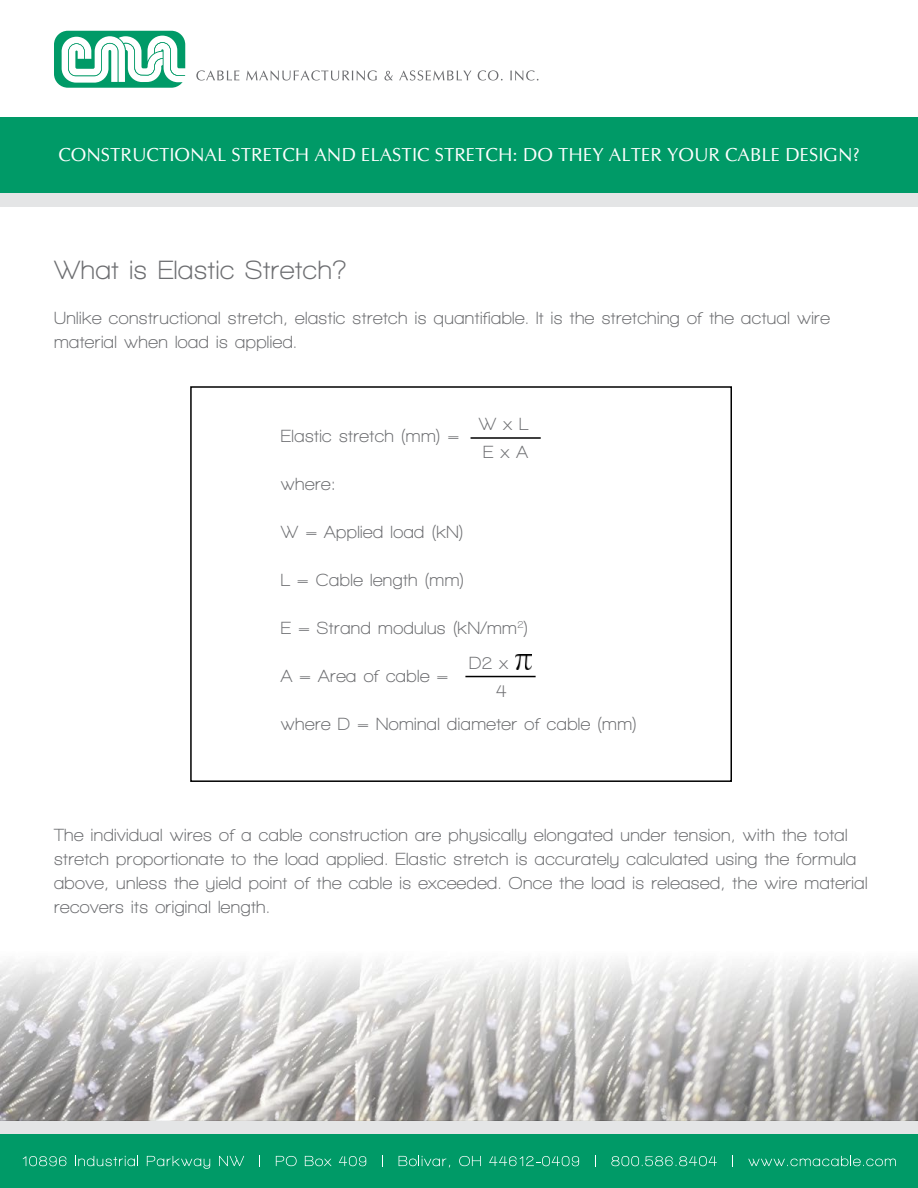
<style>
.page{position:relative;width:918px;height:1188px;background:#fff}
.page>*{position:absolute;margin:0;border:0;box-sizing:border-box;transform-origin:0 0}
.t1{font:700 27px "Walkway";letter-spacing:.025em;color:#6d6e71}
.t2{font:18.75px "CG Omega";color:#fff}
.t3{font:700 18px/24px "Walkway";letter-spacing:.025em;color:#6d6e71}
</style>
<div class="page">
<div style="left:0;top:1134px;width:918px;height:54px;background:#009a67"></div>
<svg style="left:22px;top:1156px;width:44px;height:10px"></svg>
<svg style="left:75px;top:1156px;width:63px;height:10px"></svg>
<svg style="left:147px;top:1156px;width:63px;height:13px"></svg>
<svg style="left:219px;top:1156px;width:25px;height:10px"></svg>
<svg style="left:259px;top:1155px;width:1px;height:12px"></svg>
<svg style="left:276px;top:1156px;width:21px;height:10px"></svg>
<svg style="left:305px;top:1156px;width:27px;height:10px"></svg>
<svg style="left:339px;top:1156px;width:27px;height:10px"></svg>
<svg style="left:382px;top:1155px;width:1px;height:12px"></svg>
<svg style="left:399px;top:1156px;width:51px;height:11px"></svg>
<svg style="left:459px;top:1156px;width:22px;height:10px"></svg>
<svg style="left:489px;top:1156px;width:90px;height:10px"></svg>
<svg style="left:595px;top:1155px;width:1px;height:12px"></svg>
<svg style="left:611px;top:1156px;width:106px;height:10px"></svg>
<svg style="left:732px;top:1155px;width:1px;height:12px"></svg>
<svg style="left:748px;top:1156px;width:148px;height:10px"></svg>
<div style="left:0;top:117px;width:918px;height:90px;background:#009a67"></div>
<div style="left:0;top:194px;width:918px;height:13px;background:#e4e5e6"></div>
<div style="left:0;top:1121px;width:918px;height:13px;background:#e4e5e6"></div>
<div style="left:54px;top:31px;width:131px;height:57px;background:#009a67;border-radius:14px"></div>
<svg style="left:62px;top:36px;width:124px;height:47px"></svg>
<svg style="left:196px;top:70px;width:43px;height:11px"></svg>
<svg style="left:246px;top:70px;width:131px;height:11px"></svg>
<svg style="left:384px;top:71px;width:9px;height:10px"></svg>
<svg style="left:399px;top:70px;width:72px;height:11px"></svg>
<svg style="left:478px;top:70px;width:25px;height:11px"></svg>
<svg style="left:510px;top:70px;width:28px;height:11px"></svg>
<div style="left:190px;top:386px;width:542px;height:396px;border:2px solid #000"></div>
<hr style="left:471px;top:437px;width:70px;height:2px;background:#000">
<hr style="left:465px;top:676px;width:71px;height:1px;background:#000">
<img style="left:516px;top:655px;width:15px;height:15px">
<img style="left:0;top:958px;width:918px;height:163px">
<p class="t2" style="left:58px;top:143px;width:803px">CONSTRUCTIONAL STRETCH AND ELASTIC STRETCH: DO THEY ALTER YOUR CABLE DESIGN?</p>
<h1 class="t1" style="left:54px;top:256px;width:294px">What is Elastic Stretch?</h1>
<p class="t3" style="left:54px;top:306px;width:777px">Unlike constructional stretch, elastic stretch is quantifiable. It is the stretching of the actual wire material when load is applied.</p>
<p class="t3" style="left:479px;top:410px;width:51px;line-height:27.9px">W x L<br>E x A</p>
<p class="t3" style="left:281px;top:424px;width:180px">Elastic stretch (mm) =</p>
<p class="t3" style="left:281px;top:472px;width:56px">where:</p>
<p class="t3" style="left:281px;top:520px;width:184px">W = Applied load (kN)</p>
<p class="t3" style="left:281px;top:568px;width:185px">L = Cable length (mm)</p>
<p class="t3" style="left:281px;top:616px;width:249px">E = Strand modulus (kN/mm<sup>2</sup>)</p>
<p class="t3" style="left:281px;top:664px;width:169px">A = Area of cable =</p>
<p class="t3" style="left:281px;top:712px;width:357px">where D = Nominal diameter of cable (mm)</p>
<p class="t3" style="left:469px;top:649px;width:40px;line-height:27.9px;text-align:right">D2 x<br>4</p>
<p class="t3" style="left:54px;top:823px;width:815px">The individual wires of a cable construction are physically elongated under tension, with the total stretch proportionate to the load applied. Elastic stretch is accurately calculated using the formula above, unless the yield point of the cable is exceeded. Once the load is released, the wire material recovers its original length.</p>
</div>
